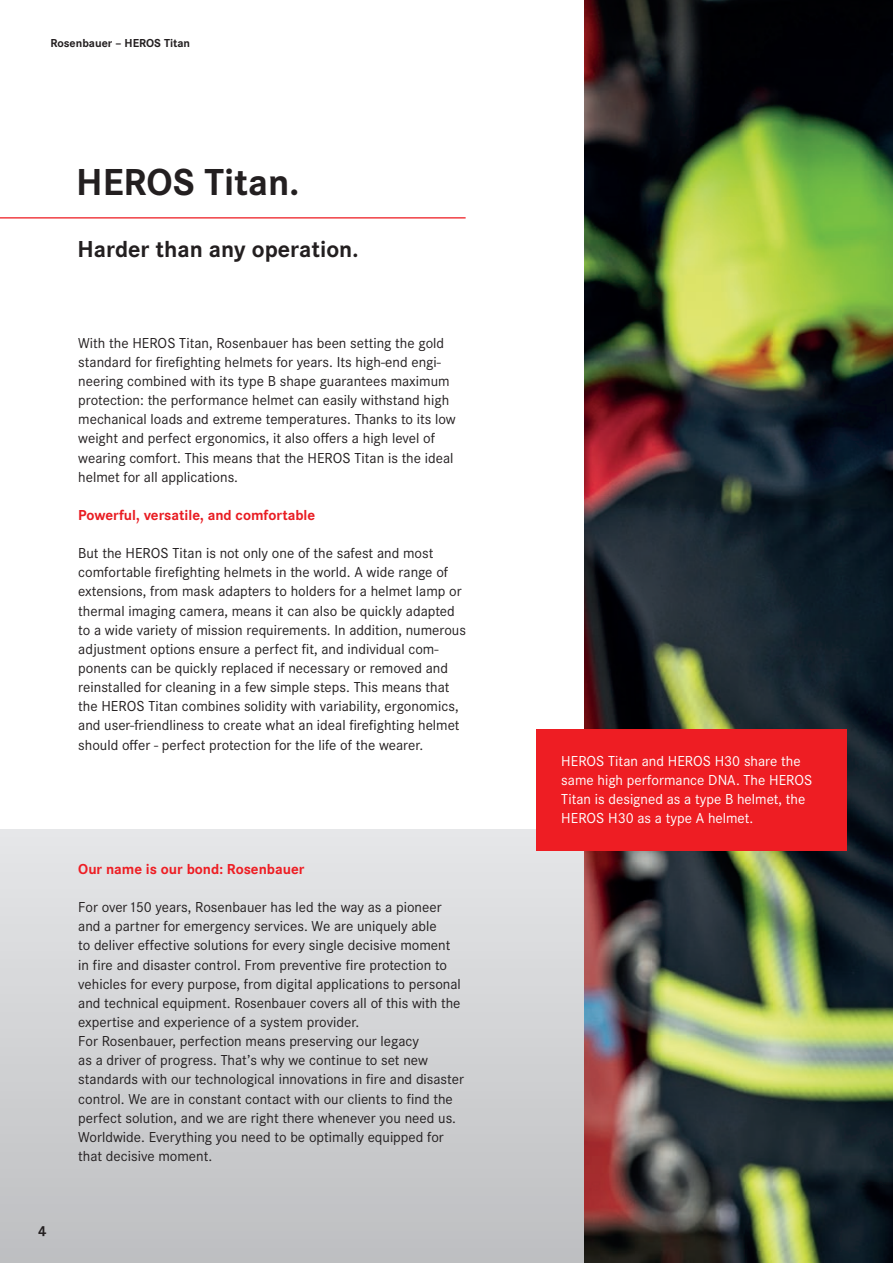
<style>
.page{position:relative;width:893px;height:1263px;background:#fff}
.page>*{position:absolute;margin:0;border:0;box-sizing:border-box;transform-origin:0 0}
.t1{font:700 39px "Corporate S";color:#231f20}
.t2{font:700 24px "Corporate S";color:#231f20}
.t3{font:15px/19.2px "Corporate S";color:#231f20}
.t4{font:15px/19.2px "Corporate S";color:#fff}
.t5{font:700 15px "Corporate S";color:#e91c22}
.t6{font:700 15px "Corporate S";color:#ee1d23}
.t7{font:700 15px "Corporate S";color:#231f20}
.t8{font:700 12px "Corporate S";color:#231f20}
</style>
<div class="page">
<div style="left:0;top:829px;width:893px;height:434px;background:linear-gradient(to bottom,#e6e6e8,#bdbec0)"></div>
<img style="left:585px;top:0;width:308px;height:1263px">
<hr style="left:0;top:217px;width:466px;height:1px;background:#ee1d23">
<div style="left:536px;top:729px;width:310px;height:121px;background:#ee1d23"></div>
<p class="t8" style="left:50px;top:36px;width:141px">Rosenbauer – HEROS Titan</p>
<h1 class="t1" style="left:76px;top:159px;width:225px">HEROS Titan.</h1>
<h2 class="t2" style="left:77px;top:235px;width:283px">Harder than any operation.</h2>
<p class="t3" style="left:78px;top:333px;width:379px">With the HEROS Titan, Rosenbauer has been setting the gold standard for firefighting helmets for years. Its high-end engi&shy;neering combined with its type B shape guarantees maximum protection: the performance helmet can easily withstand high mechanical loads and extreme temperatures. Thanks to its low weight and perfect ergonomics, it also offers a high level of wearing comfort. This means that the HEROS Titan is the ideal helmet for all applications.</p>
<p class="t5" style="left:78px;top:506px;width:239px">Powerful, versatile, and comfortable</p>
<p class="t3" style="left:78px;top:544px;width:389px">But the HEROS Titan is not only one of the safest and most comfortable firefighting helmets in the world. A wide range of extensions, from mask adapters to holders for a helmet lamp or thermal imaging camera, means it can also be quickly adapted to a wide variety of mission requirements. In addition, numerous adjustment options ensure a perfect fit, and individual com&shy;ponents can be quickly replaced if necessary or removed and reinstalled for cleaning in a few simple steps. This means that the HEROS Titan combines solidity with variability, ergonomics, and user-friendliness to create what an ideal firefighting helmet should offer - perfect protection for the life of the wearer.</p>
<p class="t7" style="left:38px;top:1222px;width:10px">4</p>
<p class="t6" style="left:78px;top:860px;width:228px">Our name is our bond: Rosenbauer</p>
<p class="t3" style="left:78px;top:898px;width:387px">For over 150 years, Rosenbauer has led the way as a pioneer and a partner for emergency services. We are uniquely able<br>to deliver effective solutions for every single decisive moment in fire and disaster control. From preventive fire protection to vehicles for every purpose, from digital applications to personal and technical equipment. Rosenbauer covers all of this with the expertise and experience of a system provider.<br>For Rosenbauer, perfection means preserving our legacy<br>as a driver of progress. That’s why we continue to set new standards with our technological innovations in fire and disaster control. We are in constant contact with our clients to find the perfect solution, and we are right there whenever you need us.<br>Worldwide. Everything you need to be optimally equipped for that decisive moment.</p>
<p class="t4" style="left:561px;top:751px;width:252px">HEROS Titan and HEROS H30 share the same high performance DNA. The HEROS Titan is designed as a type B helmet, the HEROS H30 as a type A helmet.</p>
</div>
